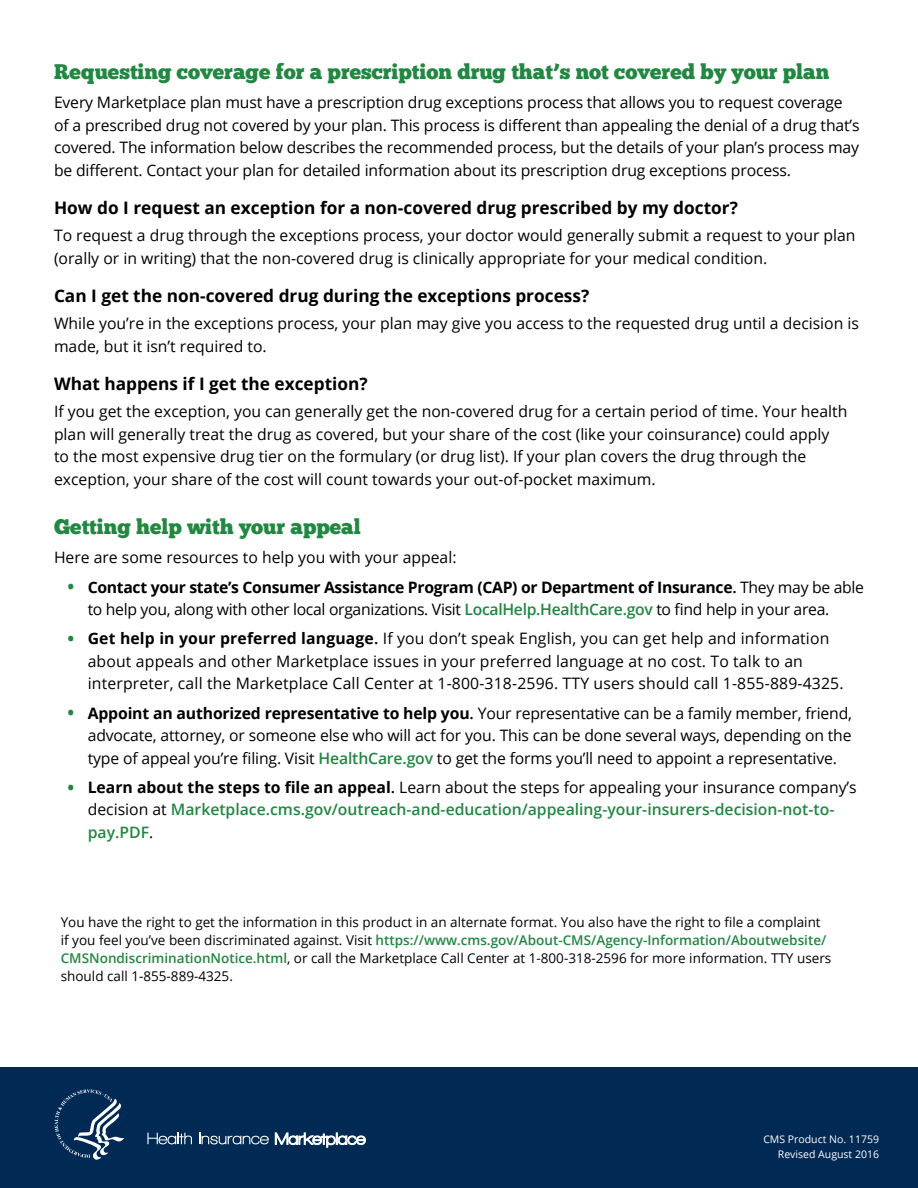
<style>
.page{position:relative;width:918px;height:1188px;background:#fff}
.page>*{position:absolute;margin:0;border:0;box-sizing:border-box;transform-origin:0 0}
.text_bullet{font:21px "Chunk Five Ex";color:#218741}
.t1{font:700 17.25px "Open Sans";color:#000}
.text_bullet-2{font:15.75px/22.5px "Open Sans";color:#000}
.t2{font:600 15.75px/22.5px "Open Sans";color:#218741}
.text_bullet-3{font:15.75px/22.5px "Open Sans";letter-spacing:-.02em;color:#000}
.text_bullet-4{font:13.5px/18px "Open Sans";color:#000}
.Product_Number_white{font:10.5px "Open Sans";color:#fff}
.s1{font-weight:700;font-size:18px;color:#218741}
.s2{font-weight:700}
.s3{font-weight:600}
.s4{font-weight:600;color:#218741}
.s5{font-weight:700;font-size:18px}
.s6{font-weight:700;color:#000}
.s7{color:#000}
.s8{font-weight:400;color:#000}
</style>
<div class="page">
<div style="left:0;top:1067px;width:918px;height:121px;background:#002953"></div>
<svg style="left:55px;top:1089px;width:69px;height:71px"></svg>
<svg style="left:147px;top:1133px;width:45px;height:11px"></svg>
<svg style="left:199px;top:1133px;width:70px;height:11px"></svg>
<svg style="left:275px;top:1133px;width:91px;height:14px"></svg>
<p class="text_bullet" style="left:54px;top:56px;width:777px">Requesting coverage for a prescription drug that’s not covered by your plan</p>
<p class="text_bullet-2" style="left:54px;top:91px;width:807px">Every Marketplace plan must have a prescription drug exceptions process that allows you to request coverage of a prescribed drug not covered by your plan. This process is different than appealing the denial of a drug that’s covered. The information below describes the recommended process, but the details of your plan’s process may be different. Contact your plan for detailed information about its prescription drug exceptions process.</p>
<h3 class="t1" style="left:54px;top:196px;width:685px">How do I request an exception for a non-covered drug prescribed by my doctor?</h3>
<p class="text_bullet-2" style="left:54px;top:224px;width:803px">To request a drug through the exceptions process, your doctor would generally submit a request to your plan (orally or in writing) that the non-covered drug is clinically appropriate for your medical condition.</p>
<h3 class="t1" style="left:54px;top:284px;width:537px">Can I get the non-covered drug during the exceptions process?</h3>
<p class="text_bullet-2" style="left:54px;top:312px;width:807px">While you’re in the exceptions process, your plan may give you access to the requested drug until a decision is made, but it isn’t required to.</p>
<h3 class="t1" style="left:54px;top:372px;width:315px">What happens if I get the exception?</h3>
<p class="text_bullet-2" style="left:54px;top:400px;width:795px">If you get the exception, you can generally get the non-covered drug for a certain period of time. Your health plan will generally treat the drug as covered, but your share of the cost (like your coinsurance) could apply to the most expensive drug tier on the formulary (or drug list). If your plan covers the drug through the exception, your share of the cost will count towards your out-of-pocket maximum.</p>
<p class="text_bullet" style="left:54px;top:511px;width:308px">Getting help with your appeal</p>
<p class="text_bullet-2" style="left:54px;top:546px;width:404px">Here are some resources to help you with your appeal:</p>
<p class="text_bullet-3" style="left:88px;top:575px;width:778px;text-indent:-20px"><span class="s1">•</span> <span class="s2">Contact your state’s Consumer Assistance Program (CAP) or Department of Insurance</span><span class="s3">.</span> They may be able to help you, along with other local organizations. Visit <span class="s4">LocalHelp.HealthCare.gov</span> to find help in your area.</p>
<p class="text_bullet-2" style="left:88px;top:627px;width:757px;text-indent:-20px"><span class="s1">•</span> <span class="s2">Get help in your preferred language</span><span class="s3">.</span> If you don’t speak English, you can get help and information about appeals and other Marketplace issues in your preferred language at no cost. To talk to an interpreter, call the Marketplace Call Center at 1-800-318-2596. TTY users should call 1-855-889-4325.</p>
<p class="text_bullet-2" style="left:88px;top:701px;width:766px;text-align:justify;text-indent:-20px"><span class="s1">•</span> <span class="s2">Appoint an authorized representative to help you</span><span class="s3">.</span> Your representative can be a family member, friend, advocate, attorney, or someone else who will act for you. This can be done several ways, depending on the type of appeal you’re filing. Visit <span class="s4">HealthCare.gov</span> to get the forms you’ll need to appoint a representative.</p>
<p class="t2" style="left:88px;top:776px;width:771px;text-indent:-20px"><span class="s5">•</span> <span class="s6">Learn about the steps to file an appeal</span><span class="s7">.</span> <span class="s8">Learn about the steps for appealing your insurance company’s decision at</span> Marketplace.cms.gov/outreach-and-education/appealing-your-insurers-decision-not-to&shy;pay.PDF<span class="s8">.</span></p>
<p class="text_bullet-4" style="left:61px;top:912px;width:772px">You have the right to get the information in this product in an alternate format. You also have the right to file a complaint if you feel you’ve been discriminated against. Visit <span class="s4">https://www.cms.gov/About-CMS/Agency-Information/Aboutwebsite/ CMSNondiscriminationNotice.html</span>, or call the Marketplace Call Center at 1-800-318-2596 for more information. TTY users should call 1-855-889-4325.</p>
<p class="Product_Number_white" style="left:763px;top:1132px;width:117px">CMS Product No. 11759</p>
<p class="Product_Number_white" style="left:778px;top:1147px;width:103px">Revised August 2016</p>
</div>
